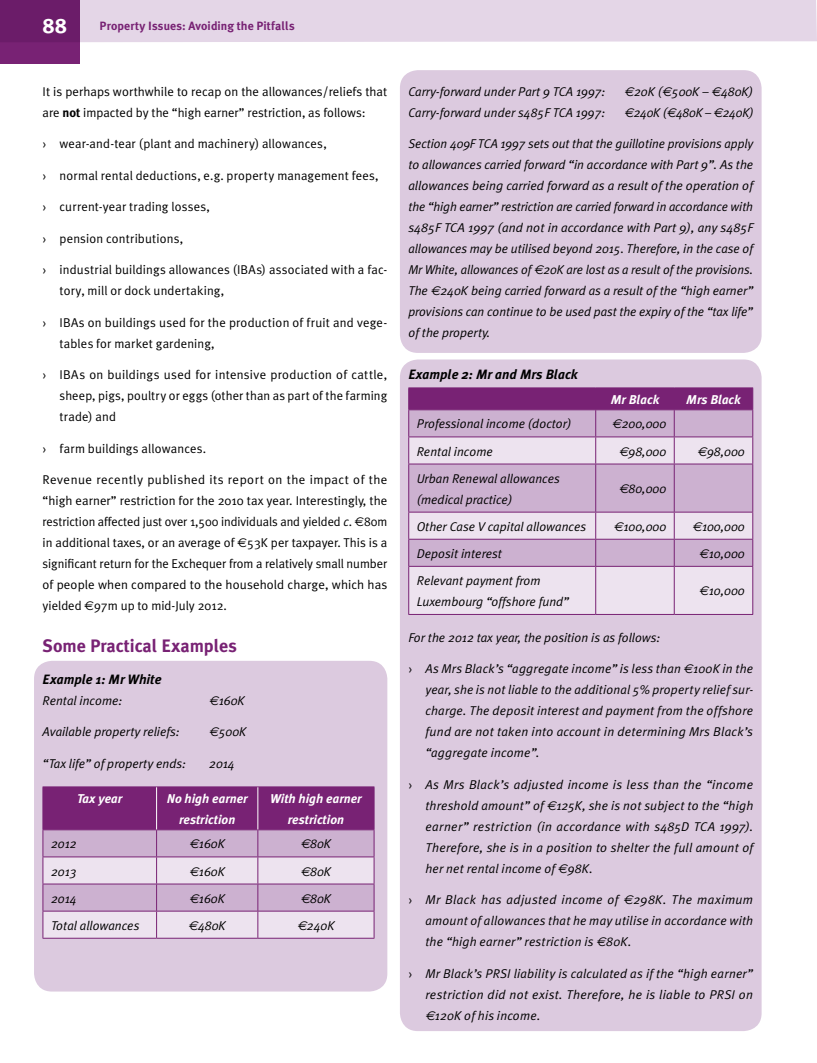
<style>
.page{position:relative;width:817px;height:1063px;background:#fff}
.page>*{position:absolute;margin:0;border:0;box-sizing:border-box;transform-origin:0 0}
.t1{font:700 21px "Meta Plus";color:#fff}
.t2{font:700 18px "Meta Plus";color:#782274}
.t3{font:italic 700 13.5px "Meta Plus";color:#000}
.t4{font:italic 12.75px/21px "Meta Plus Normal";color:#000;text-align:justify}
.t5{font:12.75px/21px "Meta Plus Normal";letter-spacing:.01em;color:#000}
.t6{font:italic 700 12.75px/21px "Meta Plus";color:#fff;text-align:center}
.t7{font:700 12px "Meta Plus";letter-spacing:.01em;color:#782274}
.s1{font-family:"Meta Plus";font-weight:700}
.s2{font-style:italic}
.s3{font-family:"Euro Sans"}
.s4{font-style:normal}
</style>
<div class="page">
<div style="left:80px;top:0;width:736px;height:42px;background:#e4d6e7"></div>
<div style="left:0;top:0;width:80px;height:64px;background:linear-gradient(to right,#6f1e6d,#701e6d)"></div>
<div style="left:34px;top:661px;width:353px;height:331px;background:#dccadf;border-radius:18px"></div>
<div style="left:400px;top:70px;width:361px;height:283px;background:#dccadf;border-radius:18px"></div>
<div style="left:400px;top:360px;width:361px;height:671px;background:#dccadf;border-radius:18px"></div>
<svg style="left:43px;top:787px;width:331px;height:151px;background:#bd95bd"></svg>
<hr style="left:43px;top:938px;width:113px;height:1px;background:#782274">
<hr style="left:156px;top:938px;width:102px;height:1px;background:#782274">
<hr style="left:258px;top:938px;width:116px;height:1px;background:#782274">
<hr style="left:156px;top:787px;width:1px;height:42px;background:#fff">
<hr style="left:257px;top:787px;width:1px;height:42px;background:#fff">
<svg style="left:409px;top:465px;width:343px;height:149px;background:#dbc8de"></svg>
<svg style="left:408px;top:388px;width:345px;height:76px;background:#bc94bd"></svg>
<hr style="left:408px;top:464px;width:187px;height:1px;background:#782274">
<hr style="left:408px;top:464px;width:1px;height:48px;background:#782274">
<hr style="left:595px;top:464px;width:79px;height:1px;background:#782274">
<hr style="left:595px;top:464px;width:1px;height:48px;background:#782274">
<hr style="left:674px;top:464px;width:79px;height:1px;background:#782274">
<hr style="left:673px;top:464px;width:1px;height:48px;background:#782274">
<hr style="left:752px;top:464px;width:1px;height:48px;background:#782274">
<hr style="left:408px;top:512px;width:187px;height:1px;background:#782274">
<hr style="left:595px;top:512px;width:79px;height:1px;background:#782274">
<hr style="left:674px;top:512px;width:79px;height:1px;background:#782274">
<hr style="left:408px;top:539px;width:187px;height:1px;background:#782274">
<svg style="left:408px;top:513px;width:1px;height:53px"></svg>
<hr style="left:595px;top:539px;width:79px;height:1px;background:#782274">
<svg style="left:595px;top:513px;width:1px;height:53px"></svg>
<hr style="left:674px;top:539px;width:79px;height:1px;background:#782274">
<svg style="left:673px;top:513px;width:1px;height:53px"></svg>
<svg style="left:752px;top:513px;width:1px;height:53px"></svg>
<hr style="left:408px;top:566px;width:187px;height:1px;background:#782274">
<hr style="left:408px;top:567px;width:1px;height:47px;background:#782274">
<hr style="left:595px;top:566px;width:79px;height:1px;background:#782274">
<hr style="left:595px;top:567px;width:1px;height:47px;background:#782274">
<hr style="left:674px;top:566px;width:79px;height:1px;background:#782274">
<hr style="left:673px;top:567px;width:1px;height:47px;background:#782274">
<hr style="left:752px;top:567px;width:1px;height:47px;background:#782274">
<hr style="left:408px;top:614px;width:187px;height:1px;background:#782274">
<hr style="left:595px;top:614px;width:79px;height:1px;background:#782274">
<hr style="left:674px;top:614px;width:79px;height:1px;background:#782274">
<h1 class="t1" style="left:43px;top:13px;width:26px">88</h1>
<p class="t7" style="left:100px;top:19px;width:196px">Property Issues: Avoiding the Pitfalls</p>
<p class="t5" style="left:43px;top:80px;width:346px">It is perhaps worthwhile to recap on the allowances/reliefs that are <span class="s1">not</span> impacted by the “high earner” restriction, as follows:</p>
<p class="t5" style="left:43px;top:133px;width:285px">› wear-and-tear (plant and machinery) allowances,</p>
<p class="t5" style="left:43px;top:164px;width:337px">› normal rental deductions, e.g. property management fees,</p>
<p class="t5" style="left:43px;top:196px;width:169px">› current-year trading losses,</p>
<p class="t5" style="left:43px;top:227px;width:142px">› pension contributions,</p>
<p class="t5" style="left:60px;top:259px;width:329px;text-indent:-17px">› industrial buildings allowances (IBAs) associated with a fac&shy;tory, mill or dock undertaking,</p>
<p class="t5" style="left:60px;top:311px;width:329px;text-indent:-17px">› IBAs on buildings used for the production of fruit and vege&shy;tables for market gardening,</p>
<p class="t5" style="left:60px;top:364px;width:329px;text-align:justify;text-indent:-17px">› IBAs on buildings used for intensive production of cattle, sheep, pigs, poultry or eggs (other than as part of the farming trade) and</p>
<p class="t5" style="left:43px;top:437px;width:165px">› farm buildings allowances.</p>
<p class="t5" style="left:43px;top:469px;width:346px;text-align:justify">Revenue recently published its report on the impact of the “high earner” restriction for the 2010 tax year. Interestingly, the restriction affected just over 1,500 individuals and yielded <span class="s2">c</span>. <span class="s3">€</span>80m in additional taxes, or an average of <span class="s3">€</span>53K per taxpayer. This is a significant return for the Exchequer from a relatively small number of people when compared to the household charge, which has yielded <span class="s3">€</span>97m up to mid-July 2012.</p>
<h2 class="t2" style="left:43px;top:635px;width:196px">Some Practical Examples</h2>
<p class="t3" style="left:43px;top:671px;width:121px">Example 1: Mr White</p>
<p class="t4" style="left:43px;top:689px;width:81px">Rental income:</p>
<p class="t4" style="left:209px;top:689px;width:37px"><span class="s3">€</span>160K</p>
<p class="t4" style="left:43px;top:721px;width:139px">Available property reliefs:</p>
<p class="t4" style="left:209px;top:721px;width:39px"><span class="s3">€</span>500K</p>
<p class="t4" style="left:43px;top:752px;width:145px">“Tax life” of property ends:</p>
<p class="t4" style="left:209px;top:752px;width:27px">2014</p>
<p class="t6" style="left:77px;top:788px;width:47px">Tax year</p>
<p class="t6" style="left:167px;top:788px;width:82px">No high earner restriction</p>
<p class="t6" style="left:270px;top:788px;width:93px">With high earner restriction</p>
<p class="t4" style="left:51px;top:833px;width:27px">2012</p>
<p class="t4" style="left:189px;top:833px;width:37px"><span class="s3">€</span>160K</p>
<p class="t4" style="left:300px;top:833px;width:32px"><span class="s3">€</span>80K</p>
<p class="t4" style="left:51px;top:860px;width:27px">2013</p>
<p class="t4" style="left:189px;top:860px;width:37px"><span class="s3">€</span>160K</p>
<p class="t4" style="left:301px;top:860px;width:32px"><span class="s3">€</span>80K</p>
<p class="t4" style="left:51px;top:888px;width:27px">2014</p>
<p class="t4" style="left:189px;top:888px;width:37px"><span class="s3">€</span>160K</p>
<p class="t4" style="left:301px;top:888px;width:32px"><span class="s3">€</span>80K</p>
<p class="t4" style="left:51px;top:915px;width:90px">Total allowances</p>
<p class="t4" style="left:188px;top:915px;width:39px"><span class="s3">€</span>480K</p>
<p class="t4" style="left:297px;top:915px;width:39px"><span class="s3">€</span>240K</p>
<p class="t4" style="left:408px;top:80px;width:198px">Carry-forward under Part 9 TCA 1997:</p>
<p class="t4" style="left:624px;top:80px;width:130px"><span class="s3">€</span>20K (<span class="s3">€</span>500K – <span class="s3">€</span>480K)</p>
<p class="t4" style="left:408px;top:101px;width:198px">Carry-forward under s485F TCA 1997:</p>
<p class="t4" style="left:624px;top:101px;width:130px"><span class="s3">€</span>240K (<span class="s3">€</span>480K – <span class="s3">€</span>240K)</p>
<p class="t4" style="left:408px;top:133px;width:346px">Section 409F TCA 1997 sets out that the guillotine provisions apply to allowances carried forward “in accordance with Part 9”. As the allowances being carried forward as a result of the operation of the “high earner” restriction are carried forward in accordance with s485F TCA 1997 (and not in accordance with Part 9), any s485F allowances may be utilised beyond 2015. Therefore, in the case of Mr White, allowances of <span class="s3">€</span>20K are lost as a result of the provisions.<br>The <span class="s3">€</span>240K being carried forward as a result of the “high earner” provisions can continue to be used past the expiry of the “tax life” of the property.</p>
<p class="t3" style="left:408px;top:367px;width:171px">Example 2: Mr and Mrs Black</p>
<p class="t6" style="left:610px;top:389px;width:50px">Mr Black</p>
<p class="t6" style="left:686px;top:389px;width:56px">Mrs Black</p>
<p class="t4" style="left:417px;top:413px;width:156px">Professional income (doctor)</p>
<p class="t4" style="left:612px;top:413px;width:55px"><span class="s3">€</span>200,000</p>
<p class="t4" style="left:417px;top:440px;width:77px">Rental income</p>
<p class="t4" style="left:619px;top:440px;width:49px"><span class="s3">€</span>98,000</p>
<p class="t4" style="left:697px;top:440px;width:49px"><span class="s3">€</span>98,000</p>
<p class="t4" style="left:417px;top:468px;width:144px">Urban Renewal allowances (medical practice)</p>
<p class="t4" style="left:619px;top:478px;width:49px"><span class="s3">€</span>80,000</p>
<p class="t4" style="left:417px;top:516px;width:171px">Other Case V capital allowances</p>
<p class="t4" style="left:613px;top:516px;width:54px"><span class="s3">€</span>100,000</p>
<p class="t4" style="left:692px;top:516px;width:54px"><span class="s3">€</span>100,000</p>
<p class="t4" style="left:417px;top:543px;width:86px">Deposit interest</p>
<p class="t4" style="left:699px;top:543px;width:47px"><span class="s3">€</span>10,000</p>
<p class="t4" style="left:417px;top:570px;width:154px">Relevant payment from<br>Luxembourg “offshore fund”</p>
<p class="t4" style="left:699px;top:580px;width:47px"><span class="s3">€</span>10,000</p>
<p class="t4" style="left:408px;top:626px;width:253px">For the 2012 tax year, the position is as follows:</p>
<p class="t4" style="left:425px;top:658px;width:329px;text-indent:-17px"><span class="s4">›</span> As Mrs Black’s “aggregate income” is less than <span class="s3">€</span>100K in the year, she is not liable to the additional 5% property relief sur&shy;charge. The deposit interest and payment from the offshore fund are not taken into account in determining Mrs Black’s “aggregate income”.</p>
<p class="t4" style="left:425px;top:773px;width:329px;text-indent:-17px"><span class="s4">›</span> As Mrs Black’s adjusted income is less than the “income threshold amount” of <span class="s3">€</span>125K, she is not subject to the “high earner” restriction (in accordance with s485D TCA 1997).<br>Therefore, she is in a position to shelter the full amount of her net rental income of <span class="s3">€</span>98K.</p>
<p class="t4" style="left:425px;top:889px;width:329px;text-indent:-17px"><span class="s4">›</span> Mr Black has adjusted income of <span class="s3">€</span>298K. The maximum amount of allowances that he may utilise in accordance with the “high earner” restriction is <span class="s3">€</span>80K.</p>
<p class="t4" style="left:425px;top:962px;width:329px;text-indent:-17px"><span class="s4">›</span> Mr Black’s PRSI liability is calculated as if the “high earner” restriction did not exist. Therefore, he is liable to PRSI on <span class="s3">€</span>120K of his income.</p>
</div>
